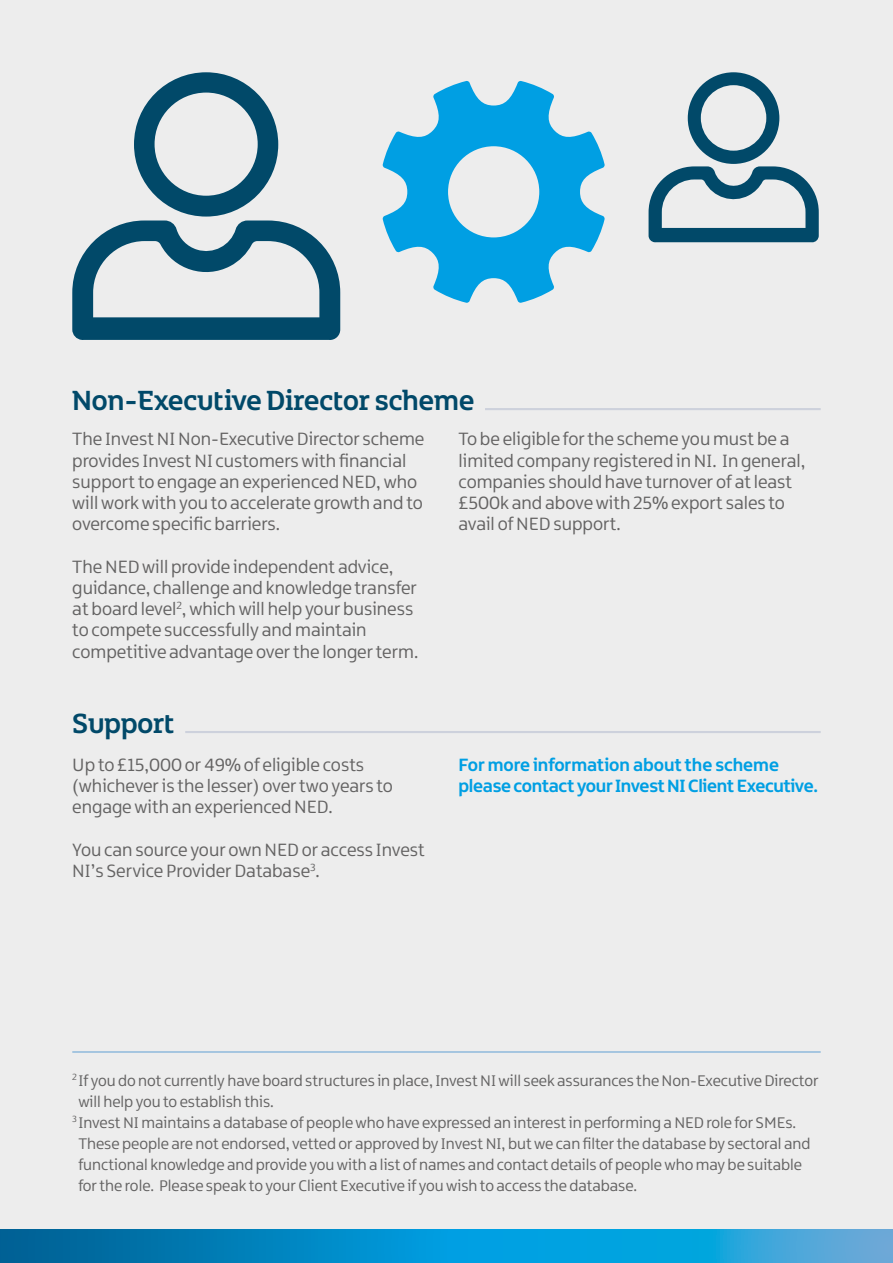
<style>
.page{position:relative;width:893px;height:1263px;background:#ededed}
.page>*{position:absolute;margin:0;border:0;box-sizing:border-box;transform-origin:0 0}
.t1{font:29.7px "Northern Ireland Headline";color:#014969}
.t2{font:19.05px/21.1px "Northern Ireland";color:#646363}
.t3{font:700 19.05px/21.1px "Northern Ireland";letter-spacing:-.015em;color:#009fe3}
.t4{font:16.5px "Northern Ireland";color:#646363}
</style>
<div class="page">
<hr style="left:485px;top:408px;width:336px;height:2px;background:#cdd1dc">
<hr style="left:185px;top:731px;width:636px;height:2px;background:#cdd1dc">
<hr style="left:72px;top:1051px;width:749px;height:1px;background:#6fa8d6">
<svg style="left:0;top:1230px;width:893px;height:33px;background:#0e90ca"></svg>
<svg style="left:649px;top:72px;width:170px;height:170px"></svg>
<svg style="left:72px;top:72px;width:268px;height:268px"></svg>
<svg style="left:382px;top:81px;width:223px;height:222px;fill:#009fe3"></svg>
<h1 class="t1" style="left:72px;top:381px;width:404px">Non-Executive Director scheme</h1>
<p class="t2" style="left:72px;top:429px;width:354px">The Invest NI Non-Executive Director scheme provides Invest NI customers with financial support to engage an experienced NED, who will work with you to accelerate growth and to overcome specific barriers.</p>
<p class="t2" style="left:72px;top:556px;width:347px">The NED will provide independent advice, guidance, challenge and knowledge transfer at board level<sup>2</sup>, which will help your business to compete successfully and maintain competitive advantage over the longer term.</p>
<p class="t2" style="left:458px;top:429px;width:348px">To be eligible for the scheme you must be a limited company registered in NI. In general, companies should have turnover of at least £500k and above with 25% export sales to avail of NED support.</p>
<h1 class="t1" style="left:72px;top:704px;width:104px">Support</h1>
<p class="t2" style="left:72px;top:754px;width:322px">Up to £15,000 or 49% of eligible costs (whichever is the lesser) over two years to engage with an experienced NED.</p>
<p class="t2" style="left:72px;top:839px;width:354px">You can source your own NED or access Invest<br>NI’s Service Provider Database<sup>3</sup>.</p>
<p class="t3" style="left:458px;top:754px;width:361px">For more information about the scheme please contact your Invest NI Client Executive.</p>
<p class="t4" style="left:72px;top:1071px;width:748px"><sup>2</sup> If you do not currently have board structures in place, Invest NI will seek assurances the Non-Executive Director</p>
<p class="t4" style="left:78px;top:1092px;width:197px">will help you to establish this.</p>
<p class="t4" style="left:72px;top:1113px;width:725px"><sup>3</sup> Invest NI maintains a database of people who have expressed an interest in performing a NED role for SMEs.</p>
<p class="t4" style="left:78px;top:1134px;width:734px">These people are not endorsed, vetted or approved by Invest NI, but we can filter the database by sectoral and</p>
<p class="t4" style="left:78px;top:1155px;width:725px">functional knowledge and provide you with a list of names and contact details of people who may be suitable</p>
<p class="t4" style="left:78px;top:1176px;width:560px">for the role. Please speak to your Client Executive if you wish to access the database.</p>
</div>
